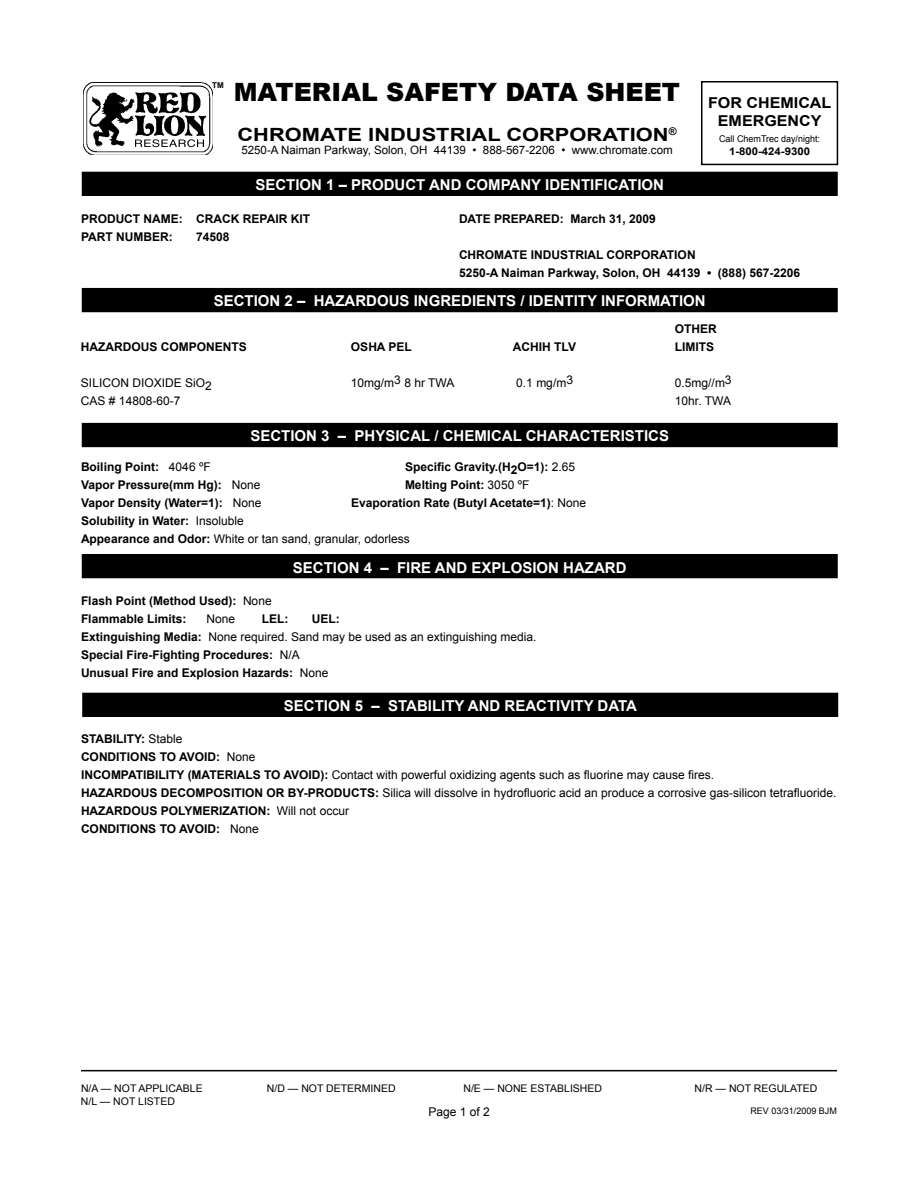
<style>
.page{position:relative;width:918px;height:1188px;background:#fff}
.page>*{position:absolute;margin:0;border:0;box-sizing:border-box;transform-origin:0 0}
.t1{font:900 25.2px "Arial";color:#000}
.t2{font:700 18.15px "Arial";color:#000;scale:1.2 1}
.t3{font:700 15px "Arial";color:#fff}
.t4{font:700 15px/18px "Arial";color:#000;text-align:right;scale:1.07 1}
.t5{font:700 12px/18px "Arial";color:#000}
.t6{font:12px/18px "Arial";color:#000}
.t7{font:11.55px "Arial";color:#000}
.t8{font:700 10.65px "Arial";color:#000;scale:1.07 1}
.t9{font:700 10.65px "Arial";color:#000}
.t10{font:10.5px "Arial";color:#000}
.t11{font:9.3px "Arial";color:#000}
.t12{font:9px "Arial";color:#000}
.t13{font:700 8.1px "Arial";color:#000}
.s1{font-weight:400}
.s2{font-weight:700}
</style>
<div class="page">
<hr style="left:81px;top:1070px;width:756px;height:1px;background:#000">
<img style="left:83px;top:83px;width:130px;height:72px">
<div style="left:701px;top:81px;width:137px;height:84px;border:2px solid #000"></div>
<svg style="left:135px;top:139px;width:69px;height:8px"></svg>
<div style="left:82px;top:172px;width:755px;height:23px;background:#000"></div>
<div style="left:82px;top:172px;width:756px;height:24px;border:2px solid #000"></div>
<div style="left:82px;top:289px;width:755px;height:22px;background:#000"></div>
<div style="left:82px;top:288px;width:756px;height:24px;border:2px solid #000"></div>
<div style="left:82px;top:424px;width:755px;height:22px;background:#000"></div>
<div style="left:82px;top:423px;width:756px;height:24px;border:2px solid #000"></div>
<div style="left:82px;top:555px;width:755px;height:23px;background:#000"></div>
<div style="left:82px;top:554px;width:756px;height:24px;border:2px solid #000"></div>
<div style="left:83px;top:693px;width:754px;height:23px;background:#000"></div>
<div style="left:82px;top:693px;width:756px;height:24px;border:2px solid #000"></div>
<p class="t13" style="left:212px;top:80px;width:7px">TM</p>
<h1 class="t1" style="left:234px;top:73px;width:448px">MATERIAL SAFETY DATA SHEET</h1>
<h2 class="t2" style="left:238px;top:122px;width:40px">CHROMATE</h2>
<h2 class="t2" style="left:368px;top:122px;width:12px">INDU</h2>
<h2 class="t2" style="left:422px;top:122px;width:24px">STRIAL</h2>
<h2 class="t2" style="left:506px;top:122px;width:27px">CORPORATION</h2>
<p class="t9" style="left:669px;top:124px;width:9px">®</p>
<p class="t7" style="left:241px;top:143px;width:433px">5250-A Naiman Parkway, Solon, OH 44139 • 888-567-2206 • www.chromate.com</p>
<p class="t3" style="left:255px;top:175px;width:41px">SECTION</p>
<p class="t3" style="left:326px;top:175px;width:37px">1 – PRODU</p>
<p class="t3" style="left:405px;top:175px;width:36px">CT AND</p>
<p class="t3" style="left:466px;top:175px;width:23px">COMPANY</p>
<p class="t3" style="left:545px;top:175px;width:9px">IDENTI</p>
<p class="t3" style="left:594px;top:175px;width:35px">FICATION</p>
<p class="t4" style="left:708px;top:94px;width:67px">FOR CHEMI</p>
<p class="t4" style="left:718px;top:94px;width:98px">CAL<br>EMERGENCY</p>
<p class="t11" style="left:719px;top:133px;width:102px">Call ChemTrec day/night:</p>
<p class="t8" style="left:729px;top:144px;width:77px">1-800-424-9300</p>
<p class="t5" style="left:81px;top:210px;width:10px">PRODU</p>
<p class="t5" style="left:124px;top:210px;width:29px">CT NAME</p>
<p class="t5" style="left:179px;top:210px;width:73px">: CRACK REPAIR</p>
<p class="t5" style="left:291px;top:210px;width:15px">KIT</p>
<p class="t5" style="left:81px;top:228px;width:9px">PART</p>
<p class="t5" style="left:116px;top:228px;width:10px">NUMBER</p>
<p class="t5" style="left:169px;top:228px;width:5px">:</p>
<p class="t5" style="left:196px;top:228px;width:35px">74508</p>
<p class="t5" style="left:459px;top:210px;width:198px">DATE PREPARED: March 31, 2009</p>
<p class="t5" style="left:459px;top:246px;width:27px">CHROMATE</p>
<p class="t5" style="left:531px;top:246px;width:8px">INDU</p>
<p class="t5" style="left:560px;top:246px;width:16px">STRIAL</p>
<p class="t5" style="left:459px;top:246px;width:343px;text-indent:148px">CORPORATION<br>5250-A Naiman Parkway, Solon, OH 44139 • (888) 567-2206</p>
<p class="t3" style="left:214px;top:291px;width:493px">SECTION 2 – HAZARDOUS INGREDIENTS / IDENTITY INFORMATION</p>
<p class="t5" style="left:675px;top:321px;width:35px">OTHER</p>
<p class="t5" style="left:81px;top:339px;width:190px">Hazardous ComponentsO</p>
<p class="t5" style="left:360px;top:339px;width:52px">SHA PELA</p>
<p class="t5" style="left:522px;top:339px;width:41px">CHIH TLV</p>
<p class="t5" style="left:603px;top:339px;width:16px">LIMIT</p>
<p class="t5" style="left:706px;top:339px;width:10px">S</p>
<p class="t6" style="left:81px;top:374px;width:16px">Silicon</p>
<p class="t6" style="left:132px;top:374px;width:37px">Dioxide</p>
<p class="t6" style="left:185px;top:374px;width:28px">SiO2</p>
<p class="t6" style="left:351px;top:374px;width:105px">10mg/m3 8 hr TWA</p>
<p class="t6" style="left:516px;top:374px;width:58px">0.1 mg/m3</p>
<p class="t6" style="left:675px;top:374px;width:58px">0.5mg//m3</p>
<p class="t6" style="left:81px;top:392px;width:101px">CAS # 14808-60-7</p>
<p class="t6" style="left:675px;top:392px;width:58px">10hr. TWA</p>
<p class="t3" style="left:250px;top:426px;width:420px">SECTION 3 – PHYSICAL / CHEMICAL CHARACTERISTICS</p>
<p class="t5" style="left:81px;top:459px;width:131px">Boiling Point: <span class="s1">4046 ºF</span></p>
<p class="t5" style="left:405px;top:459px;width:172px">Specific Gravity.(H2O=1): <span class="s1">2.65</span></p>
<p class="t5" style="left:81px;top:477px;width:181px">Vapor Pressure(mm Hg): <span class="s1">None</span></p>
<p class="t5" style="left:405px;top:477px;width:126px">Melting Point: <span class="s1">3050 ºF</span></p>
<p class="t5" style="left:81px;top:495px;width:182px">Vapor Density (Water=1): <span class="s1">None</span></p>
<p class="t5" style="left:351px;top:495px;width:237px">Evaporation Rate (Butyl Acetate=1)<span class="s1">: None</span></p>
<p class="t6" style="left:81px;top:512px;width:330px"><span class="s2">Solubility in Water:</span> Insoluble<br><span class="s2">Appearance and Odor:</span> White or tan sand, granular, odorless</p>
<p class="t3" style="left:293px;top:557px;width:41px">SECTION</p>
<p class="t3" style="left:364px;top:557px;width:52px">4 – FIRE</p>
<p class="t3" style="left:435px;top:557px;width:12px">AND</p>
<p class="t3" style="left:472px;top:557px;width:31px">EXPLO</p>
<p class="t3" style="left:522px;top:557px;width:20px">SION</p>
<p class="t3" style="left:563px;top:557px;width:23px">HAZARD</p>
<p class="t5" style="left:81px;top:592px;width:192px">Flash Point (Method Used): <span class="s1">None<br></span>Flammable Limits:</p>
<p class="t6" style="left:206px;top:610px;width:30px">None</p>
<p class="t5" style="left:262px;top:610px;width:9px">LEL</p>
<p class="t5" style="left:284px;top:610px;width:5px">:</p>
<p class="t5" style="left:312px;top:610px;width:9px">UEL</p>
<p class="t5" style="left:81px;top:610px;width:457px;text-indent:255px">:<br>Extinguishing Media: <span class="s1">None required. Sand may be used as an extinguishing media.<br></span>Special Fire-Fighting Procedures: <span class="s1">N/A<br></span>Unusual Fire and Explosion Hazards: <span class="s1">None</span></p>
<p class="t3" style="left:284px;top:696px;width:41px">SECTION</p>
<p class="t3" style="left:355px;top:696px;width:53px">5 – STABILITY</p>
<p class="t3" style="left:468px;top:696px;width:12px">AND</p>
<p class="t3" style="left:505px;top:696px;width:12px">REA</p>
<p class="t3" style="left:536px;top:696px;width:20px">CTIVITY</p>
<p class="t3" style="left:598px;top:696px;width:11px">DATA</p>
<p class="t6" style="left:81px;top:729px;width:757px"><span class="s2">Stability:</span> Stable<br><span class="s2">Conditions to Avoid:</span> None<br><span class="s2">Incompatibility (Materials to Avoid):</span> Contact with powerful oxidizing agents such as fluorine may cause fires.<br><span class="s2">Hazardous Decomposition or By-products:</span> Silica will dissolve in hydrofluoric acid an produce a corrosive gas-silicon tetrafluoride.<br><span class="s2">Hazardous Polymerization:</span> Will not occur<br><span class="s2">Conditions to Avoid:</span> None</p>
<p class="t10" style="left:81px;top:1082px;width:123px">N/A — NOT APPLICABLE</p>
<p class="t10" style="left:267px;top:1082px;width:130px">N/D — NOT DETERMINED</p>
<p class="t10" style="left:463px;top:1082px;width:140px">N/E — NONE ESTABLISHED</p>
<p class="t10" style="left:695px;top:1082px;width:124px">N/R — NOT REGULATED</p>
<p class="t10" style="left:81px;top:1094px;width:95px">N/L — NOT LISTED</p>
<p class="t12" style="left:750px;top:1105px;width:88px">REV 03/31/2009 BJM</p>
<p class="t6" style="left:428px;top:1103px;width:63px">Page 1 of 2</p>
</div>
